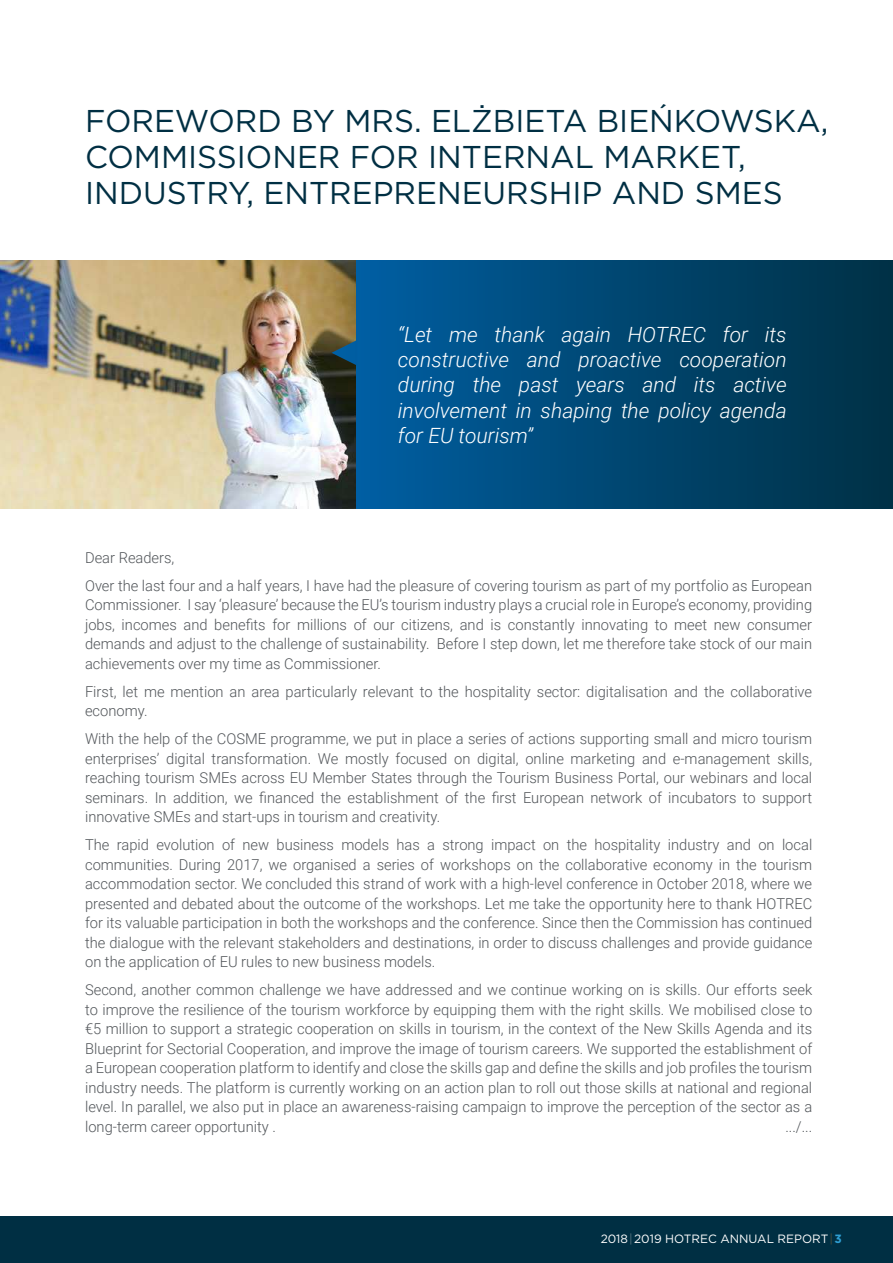
<style>
.page{position:relative;width:893px;height:1263px;background:#fff}
.page>*{position:absolute;margin:0;border:0;box-sizing:border-box;transform-origin:0 0}
.t1{font:31.5px/36.2px "Gotham";color:#002f43}
.t2{font:italic 300 21px/25.2px "Roboto";color:#fff;text-align:justify}
.t3{font:300 15px/19.5px "Roboto";color:#52565a;text-align:justify}
.t4{font:12px "Gotham";color:#fff}
.s1{font-weight:100}
.s2{font-weight:100;color:#ed8b24}
.s3{font-weight:700;color:#2f9fd3}
</style>
<div class="page">
<div style="left:0;top:1216px;width:893px;height:47px;background:#002f43"></div>
<div style="left:348px;top:260px;width:545px;height:248px;background:linear-gradient(to right,#005fa3,#003043)"></div>
<img style="left:0;top:260px;width:356px;height:249px">
<svg style="left:331px;top:340px;width:26px;height:26px"></svg>
<h1 class="t1" style="left:85px;top:102px;width:745px">FOREWORD BY MRS. ELŻBIETA BIEŃKOWSKA,<br>COMMISSIONER FOR INTERNAL MARKET,<br>INDUSTRY, ENTREPRENEURSHIP AND SMES</h1>
<h2 class="t2" style="left:398px;top:321px;width:390px">“Let me thank again HOTREC for its constructive and proactive cooperation during the past years and its active involvement in shaping the policy agenda for EU tourism”</h2>
<p class="t3" style="left:85px;top:543px;width:729px;line-height:28px">Dear Readers,<br>Over the last four and a half years, I have had the pleasure of covering tourism as part of my portfolio as European</p>
<p class="t3" style="left:85px;top:595px;width:729px">Commissioner. I say ‘pleasure’ because the EU’s tourism industry plays a crucial role in Europe’s economy, providing jobs, incomes and benefits for millions of our citizens, and is constantly innovating to meet new consumer demands and adjust to the challenge of sustainability. Before I step down, let me therefore take stock of our main achievements over my time as Commissioner.</p>
<p class="t3" style="left:85px;top:681px;width:729px">First, let me mention an area particularly relevant to the hospitality sector: digitalisation and the collaborative economy.</p>
<p class="t3" style="left:85px;top:729px;width:729px">With the help of the COSME programme, we put in place a series of actions supporting small and micro tourism enterprises’ digital transformation. We mostly focused on digital, online marketing and e-management skills, reaching tourism SMEs across EU Member States through the Tourism Business Portal, our webinars and local seminars. In addition, we financed the establishment of the first European network of incubators to support innovative SMEs and start-ups in tourism and creativity.</p>
<p class="t3" style="left:85px;top:835px;width:729px">The rapid evolution of new business models has a strong impact on the hospitality industry and on local communities. During 2017, we organised a series of workshops on the collaborative economy in the tourism accommodation sector. We concluded this strand of work with a high-level conference in October 2018, where we presented and debated about the outcome of the workshops. Let me take the opportunity here to thank HOTREC for its valuable participation in both the workshops and the conference. Since then the Commission has continued the dialogue with the relevant stakeholders and destinations, in order to discuss challenges and provide guidance on the application of EU rules to new business models.</p>
<p class="t3" style="left:85px;top:980px;width:729px">Second, another common challenge we have addressed and we continue working on is skills. Our efforts seek to improve the resilience of the tourism workforce by equipping them with the right skills. We mobilised close to €5 million to support a strategic cooperation on skills in tourism, in the context of the New Skills Agenda and its Blueprint for Sectorial Cooperation, and improve the image of tourism careers. We supported the establishment of a European cooperation platform to identify and close the skills gap and define the skills and job profiles the tourism industry needs. The platform is currently working on an action plan to roll out those skills at national and regional level. In parallel, we also put in place an awareness-raising campaign to improve the perception of the sector as a long-term career opportunity .</p>
<p class="t3" style="left:785px;top:1116px;width:28px">.../...</p>
<p class="t4" style="left:601px;top:1231px;width:243px">2018 <span class="s1">|</span> 2019 HOTREC ANNUAL REPORT<span class="s2">|</span><span class="s3">3</span></p>
</div>
